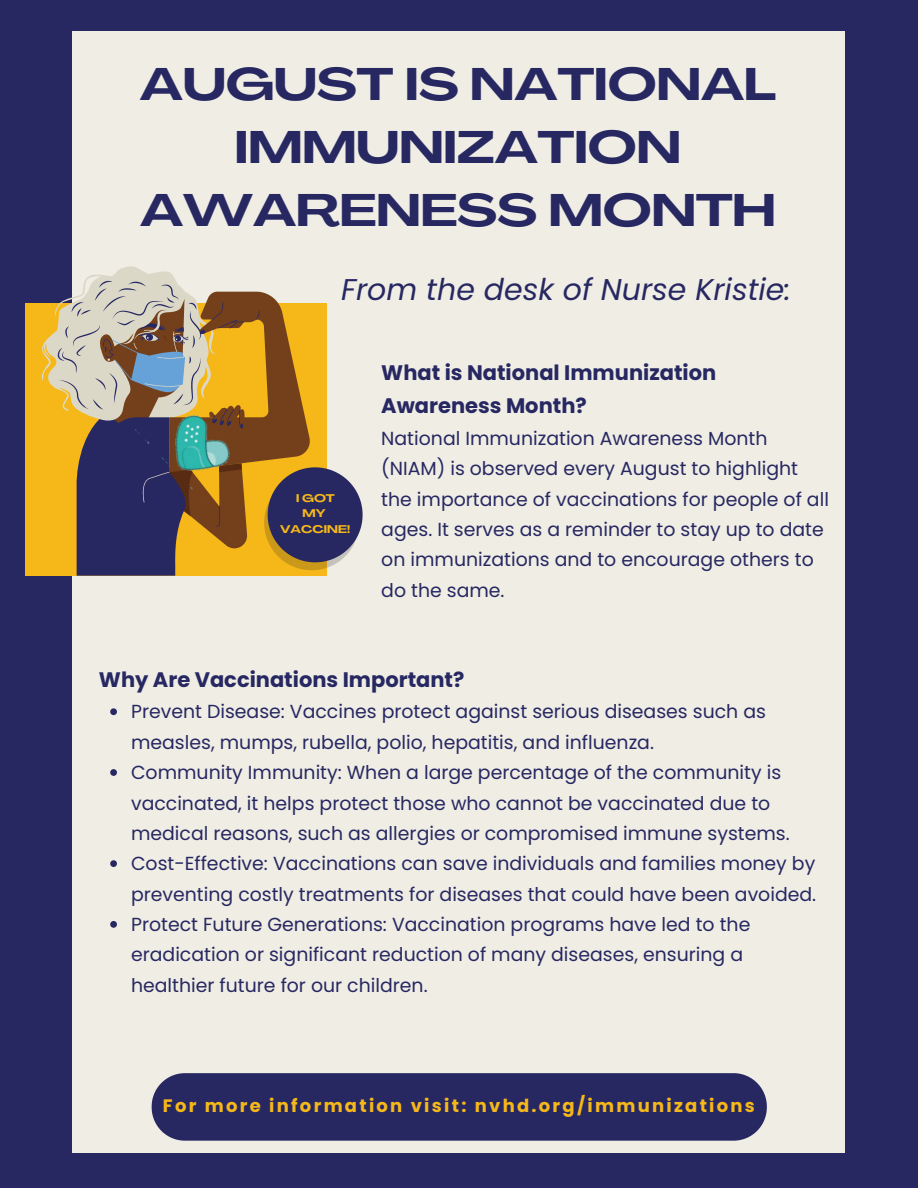
<style>
.page{position:relative;width:918px;height:1188px;background:#272862}
.page>*{position:absolute;margin:0;border:0;box-sizing:border-box;transform-origin:0 0}
.t1{font:700 45px/63px "Agrandir Grand";color:#272862;text-align:center}
.t2{font:italic 30px "Poppins";color:#272862}
.t3{font:700 21px/33.8px "Poppins";color:#272862}
.t4{font:18.9px/30.3px "Poppins";color:#272862}
.t5{font:700 18px "Poppins";letter-spacing:.125em;color:#f6b819}
.t6{font:700 10.95px/15.5px "Agrandir Grand";color:#f6b819;text-align:center}
</style>
<div class="page">
<div style="left:73px;top:31px;width:772px;height:1122px;background:#efede4"></div>
<div style="left:25px;top:303px;width:301px;height:273px;background:#f6b819"></div>
<svg style="left:42px;top:266px;width:321px;height:310px"></svg>
<div style="left:152px;top:1073px;width:615px;height:68px;background:#272862"></div>
<svg style="left:110px;top:708px;width:7px;height:7px"></svg>
<svg style="left:110px;top:769px;width:7px;height:7px"></svg>
<svg style="left:110px;top:860px;width:7px;height:7px"></svg>
<svg style="left:110px;top:921px;width:7px;height:7px"></svg>
<img style="left:135px;top:391px;width:106px;height:108px">
<h4 class="t1" style="left:140px;top:57px;width:638px">AUGUST IS NATIONAL<br>IMMUNIZATION<br>AWARENESS MONTH</h4>
<h2 class="t2" style="left:341px;top:269px;width:451px">From the desk of Nurse Kristie:</h2>
<p class="t6" style="left:280px;top:491px;width:72px">I GOT<br>MY<br>VACCINE!</p>
<h3 class="t3" style="left:381px;top:355px;width:336px">What is National Immunization<br>Awareness Month?</h3>
<h3 class="t4" style="left:381px;top:423px;width:449px">National Immunization Awareness Month (NIAM) is observed every August to highlight the importance of vaccinations for people of all ages. It serves as a reminder to stay up to date on immunizations and to encourage others to do the same.</h3>
<p class="t3" style="left:99px;top:663px;width:367px">Why Are Vaccinations Important?</p>
<p class="t4" style="left:131px;top:697px;width:636px">Prevent Disease: Vaccines protect against serious diseases such as measles, mumps, rubella, polio, hepatitis, and influenza.</p>
<p class="t4" style="left:131px;top:757px;width:660px">Community Immunity: When a large percentage of the community is vaccinated, it helps protect those who cannot be vaccinated due to medical reasons, such as allergies or compromised immune systems.</p>
<p class="t4" style="left:131px;top:849px;width:687px">Cost-Effective: Vaccinations can save individuals and families money by preventing costly treatments for diseases that could have been avoided.</p>
<p class="t4" style="left:131px;top:909px;width:621px">Protect Future Generations: Vaccination programs have led to the eradication or significant reduction of many diseases, ensuring a healthier future for our children.</p>
<h1 class="t5" style="left:163px;top:1094px;width:594px">For more information visit: nvhd.org/immunizations</h1>
</div>
